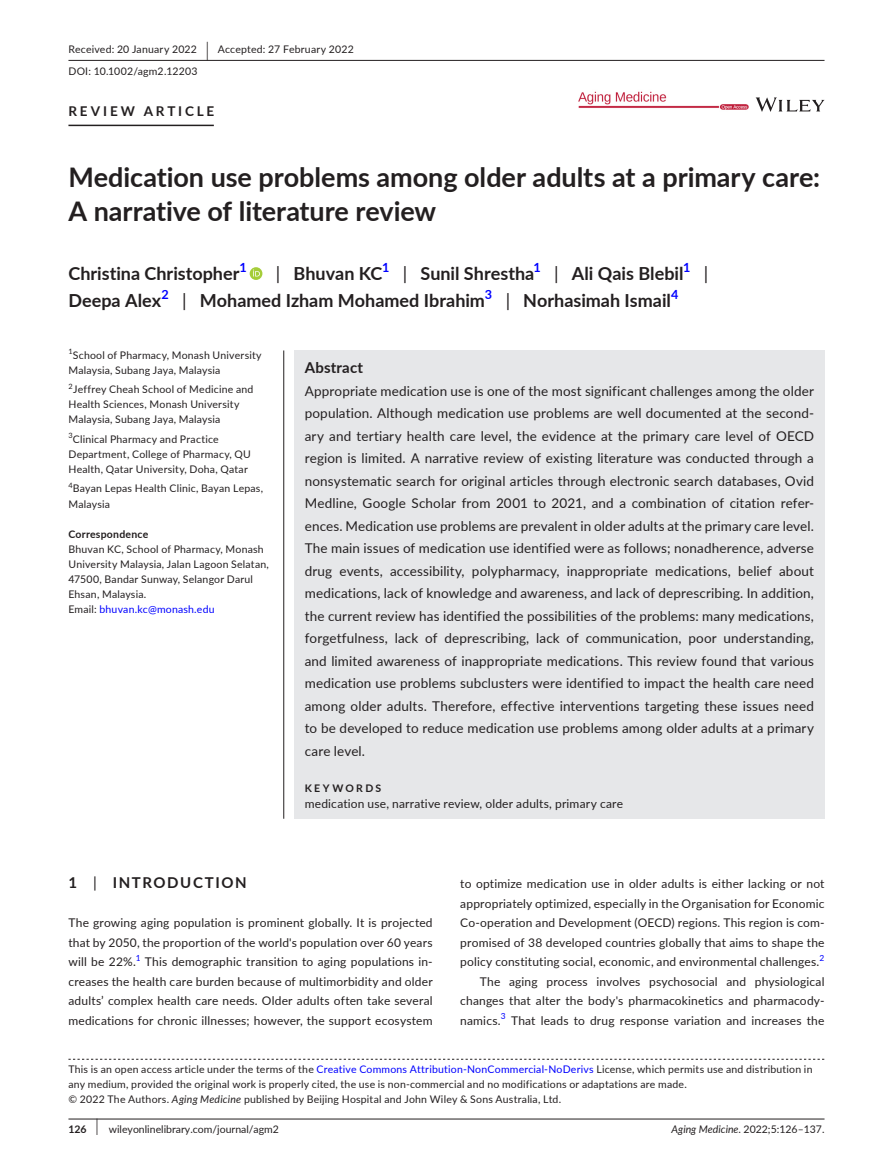
<style>
.page{position:relative;width:893px;height:1174px;background:#fff}
.page>*{position:absolute;margin:0;border:0;box-sizing:border-box;transform-origin:0 0}
.t1{font:700 27px/34.5px "Lato";color:#231f20}
.t2{font:700 18px "Lato";color:#231f20}
.t3{font:18px "Lato";color:#231f20}
.t4{font:700 15px "Lato";letter-spacing:.1em;color:#231f20}
.t5{font:700 15px "Lato";letter-spacing:.015em;color:#231f20}
.t6{font:13.5px/22.5px "Lato";letter-spacing:.01em;color:#231f20;text-align:justify}
.t7{font:700 13.5px "Lato";letter-spacing:.21em;color:#231f20}
.t8{font:700 12.6px "Lato";color:#00f}
.t9{font:12px/19.5px "Lato";letter-spacing:.015em;color:#231f20;text-align:justify}
.t10{font:10.5px/15px "Lato";letter-spacing:.02em;color:#231f20}
.t11{font:10.5px "Lato";color:#231f20}
.t12{font:700 10.5px "Lato";letter-spacing:.02em;color:#231f20}
.t13{font:700 10.5px "Lato";letter-spacing:.22em;color:#231f20}
.t14{font:8.4px "Lato";color:#00f}
.t15{font:7.35px "Lato";color:#231f20}
.s1{font-size:19.65px}
.s2{font-weight:400}
.s3{color:#00f}
.s4{font-style:italic}
.s5{font-weight:700}
.s6{font-size:17.4px}
</style>
<div class="page">
<hr style="left:68px;top:1118px;width:756px;height:1px;background:#231f20">
<svg style="left:756px;top:97px;width:68px;height:15px"></svg>
<img style="left:578px;top:91px;width:170px;height:19px">
<hr style="left:68px;top:60px;width:756px;height:1px;background:#231f20">
<hr style="left:68px;top:125px;width:146px;height:1px;background:#231f20">
<svg style="left:250px;top:267px;width:12px;height:13px"></svg>
<svg style="left:253px;top:269px;width:7px;height:7px"></svg>
<svg style="left:68px;top:1058px;width:756px;height:1px"></svg>
<div style="left:294px;top:350px;width:530px;height:468px;background:#e6e7e9"></div>
<hr style="left:283px;top:350px;width:1px;height:468px;background:#231f20">
<p class="t10" style="left:68px;top:38px;width:287px;line-height:21.8px">Received: 20 January 2022 <span class="s1">|</span> Accepted: 27 February 2022<br>DOI: 10.1002/agm2.12203</p>
<p class="t7" style="left:68px;top:101px;width:147px">REVIEW ARTICLE</p>
<h1 class="t1" style="left:68px;top:159px;width:753px">Medication use problems among older adults at a primary care:<br>A narrative of literature review</h1>
<h2 class="t2" style="left:68px;top:260px;width:172px">Christina Christopher</h2>
<p class="t8" style="left:239px;top:258px;width:9px">1</p>
<h2 class="t2" style="left:276px;top:260px;width:108px"><span class="s2">|</span> Bhuvan KC</h2>
<p class="t8" style="left:382px;top:258px;width:9px">1</p>
<h2 class="t2" style="left:403px;top:260px;width:133px"><span class="s2">|</span> Sunil Shrestha</h2>
<p class="t8" style="left:533px;top:258px;width:9px">1</p>
<h2 class="t2" style="left:554px;top:260px;width:131px"><span class="s2">|</span> Ali Qais Blebil</h2>
<p class="t8" style="left:683px;top:258px;width:9px">1</p>
<h2 class="t3" style="left:704px;top:260px;width:6px">|</h2>
<h2 class="t2" style="left:68px;top:287px;width:94px">Deepa Alex</h2>
<p class="t8" style="left:161px;top:285px;width:9px">2</p>
<h2 class="t2" style="left:182px;top:287px;width:304px"><span class="s2">|</span> Mohamed Izham Mohamed Ibrahim</h2>
<p class="t8" style="left:485px;top:285px;width:9px">3</p>
<h2 class="t2" style="left:506px;top:287px;width:167px"><span class="s2">|</span> Norhasimah Ismail</h2>
<p class="t8" style="left:671px;top:285px;width:9px">4</p>
<p class="t15" style="left:68px;top:346px;width:6px">1</p>
<p class="t10" style="left:68px;top:347px;width:195px;text-indent:4px">School of Pharmacy, Monash University<br>Malaysia, Subang Jaya, Malaysia</p>
<p class="t15" style="left:68px;top:381px;width:6px">2</p>
<p class="t10" style="left:68px;top:382px;width:186px;text-indent:5px">Jeffrey Cheah School of Medicine and<br>Health Sciences, Monash University<br>Malaysia, Subang Jaya, Malaysia</p>
<p class="t10" style="left:68px;top:431px;width:184px"><sup>3</sup>Clinical Pharmacy and Practice<br>Department, College of Pharmacy, QU<br>Health, Qatar University, Doha, Qatar</p>
<p class="t10" style="left:68px;top:481px;width:196px"><sup>4</sup>Bayan Lepas Health Clinic, Bayan Lepas,<br>Malaysia</p>
<p class="t12" style="left:68px;top:526px;width:81px">Correspondence</p>
<p class="t10" style="left:68px;top:541px;width:202px">Bhuvan KC, School of Pharmacy, Monash University Malaysia, Jalan Lagoon Selatan, 47500, Bandar Sunway, Selangor Darul Ehsan, Malaysia.<br>Email: <span class="s3">bhuvan.kc@monash.edu</span></p>
<p class="t5" style="left:305px;top:356px;width:60px">Abstract</p>
<p class="t6" style="left:305px;top:379px;width:511px">Appropriate medication use is one of the most significant challenges among the older population. Although medication use problems are well documented at the second&shy;ary and tertiary health care level, the evidence at the primary care level of OECD region is limited. A narrative review of existing literature was conducted through a nonsystematic search for original articles through electronic search databases, Ovid Medline, Google Scholar from 2001 to 2021, and a combination of citation refer&shy;ences. Medication use problems are prevalent in older adults at the primary care level.<br>The main issues of medication use identified were as follows; nonadherence, adverse drug events, accessibility, polypharmacy, inappropriate medications, belief about medications, lack of knowledge and awareness, and lack of deprescribing. In addition, the current review has identified the possibilities of the problems: many medications, forgetfulness, lack of deprescribing, lack of communication, poor understanding, and limited awareness of inappropriate medications. This review found that various medication use problems subclusters were identified to impact the health care need among older adults. Therefore, effective interventions targeting these issues need to be developed to reduce medication use problems among older adults at a primary care level.</p>
<p class="t13" style="left:305px;top:780px;width:78px">KEYWORDS</p>
<p class="t9" style="left:305px;top:793px;width:320px">medication use, narrative review, older adults, primary care</p>
<p class="t4" style="left:68px;top:872px;width:180px">1 <span class="s2">|</span> INTRODUCTION</p>
<p class="t9" style="left:68px;top:912px;width:366px">The growing aging population is prominent globally. It is projected that by 2050, the proportion of the world's population over 60 years will be 22%.</p>
<p class="t14" style="left:136px;top:952px;width:6px">1</p>
<p class="t9" style="left:68px;top:951px;width:366px;text-indent:76px">This demographic transition to aging populations in&shy;creases the health care burden because of multimorbidity and older adults’ complex health care needs. Older adults often take several medications for chronic illnesses; however, the support ecosystem</p>
<p class="t9" style="left:460px;top:873px;width:366px">to optimize medication use in older adults is either lacking or not appropriately optimized, especially in the Organisation for Economic Co-operation and Development (OECD) regions. This region is com&shy;promised of 38 developed countries globally that aims to shape the policy constituting social, economic, and environmental challenges.</p>
<p class="t14" style="left:820px;top:952px;width:6px">2</p>
<p class="t9" style="left:460px;top:971px;width:366px;text-indent:20px">The aging process involves psychosocial and physiological changes that alter the body's pharmacokinetics and pharmacody&shy;namics.<sup>3</sup> That leads to drug response variation and increases the</p>
<p class="t10" style="left:68px;top:1061px;width:746px">This is an open access article under the terms of the <span class="s3">Creative Commons Attribution-NonCommercial-NoDerivs</span> License, which permits use and distribution in any medium, provided the original work is properly cited, the use is non-commercial and no modifications or adaptations are made.<br>© 2022 The Authors. <span class="s4">Aging Medicine</span> published by Beijing Hospital and John Wiley &amp; Sons Australia, Ltd.</p>
<p class="t11" style="left:68px;top:1121px;width:212px"><span class="s5">126</span> <span class="s6">|</span> wileyonlinelibrary.com/journal/agm2</p>
<p class="t11" style="left:672px;top:1121px;width:154px"><span class="s4">Aging Medicine.</span> 2022;5:126–137.</p>
</div>
